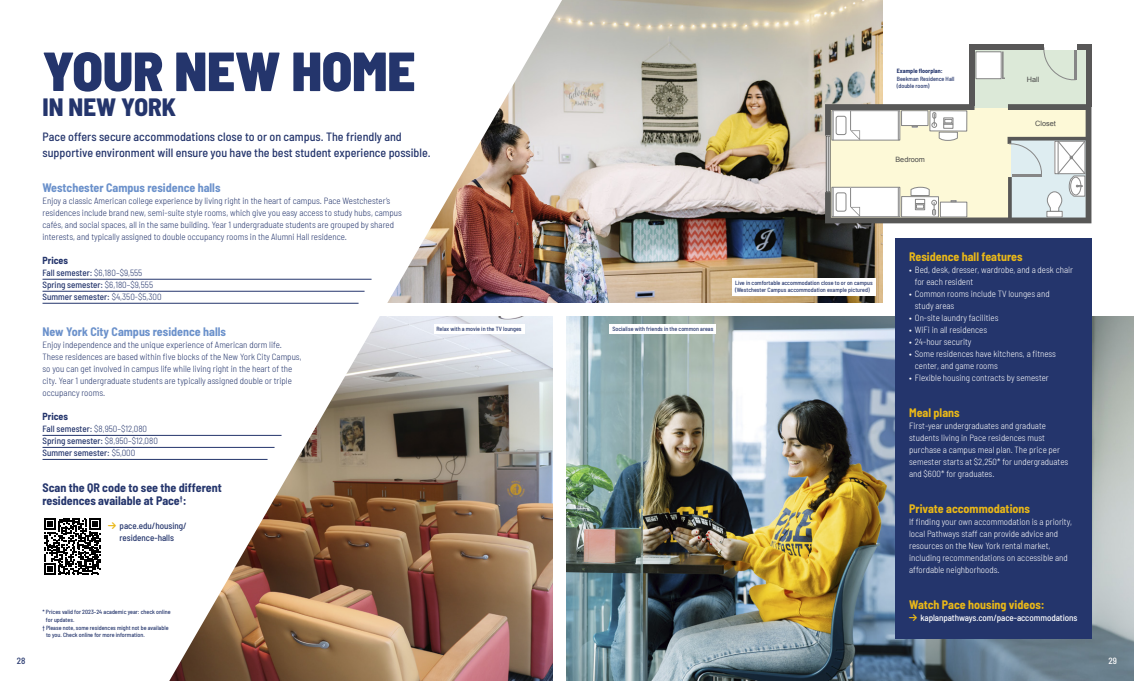
<style>
.page{position:relative;width:1134px;height:681px;background:#fff}
.page>*{position:absolute;margin:0;border:0;box-sizing:border-box;transform-origin:0 0}
.P_Barlow_Title_Large_UA{font:900 semi-condensed 55px "Barlow";color:#24356c}
.P_Barlow_Title_Small_UA{font:800 semi-condensed 25px "Barlow";color:#24356c}
.P_Standfirst_UA{font:500 semi-condensed 12px/16px "Barlow";color:#24356c}
.N_Barlow_Heading_UA{font:700 semi-condensed 12px "Barlow";color:#eab817}
.P_Barlow_Heading{font:700 semi-condensed 12px "Barlow";color:#6b91cb}
.N_Barlow_Heading{font:700 semi-condensed 12px/12px "Barlow";color:#24356c}
.P_Barlow_Subhead{font:700 semi-condensed 10px "Barlow";color:#24356c}
.P_Body{font:300 semi-condensed 9px/12px "Barlow";color:#24356c}
.N_Body_UA{font:300 semi-condensed 9px/12px "Barlow";color:#fff}
.P_Barlow_Rules{font:500 semi-condensed 9px "Barlow";color:#24356c}
.N_URL_UA{font:500 semi-condensed 9px "Barlow";letter-spacing:-.005em;color:#fff}
.P_URL{font:500 semi-condensed 9px/12px "Barlow";color:#24356c;text-align:center}
.P_Barlow_Rules-2{font:300 semi-condensed 9px "Barlow";color:#24356c}
.t1{font:7.3px "Arial";color:#4b4b4a}
.P_Smallprint_UA{font:500 semi-condensed 6px/7.2px "Barlow";color:#24356c}
.P_Smallprint_UA-2{font:700 semi-condensed 6px "Barlow";color:#24356c}
.s1{font-weight:300}
.s2{font-weight:500}
.s3{color:#eab817}
</style>
<div class="page">
<img style="left:562px;top:0;width:321px;height:302px">
<img style="left:567px;top:316px;width:567px;height:364px">
<img style="left:42px;top:0;width:520px;height:680px">
<hr style="left:43px;top:279px;width:329px;height:1px;background:#24356c">
<hr style="left:43px;top:291px;width:322px;height:1px;background:#24356c">
<hr style="left:43px;top:303px;width:316px;height:1px;background:#24356c">
<hr style="left:43px;top:435px;width:239px;height:1px;background:#24356c">
<hr style="left:43px;top:447px;width:232px;height:1px;background:#24356c">
<hr style="left:43px;top:459px;width:225px;height:1px;background:#24356c">
<div style="left:970px;top:50px;width:118px;height:57px;background:#dce9d8"></div>
<svg style="left:825px;top:104px;width:266px;height:119px;background:#e6e3c5"></svg>
<div style="left:832px;top:187px;width:68px;height:29px;background:#fff"></div>
<div style="left:831px;top:187px;width:69px;height:30px;border:1px solid #868686"></div>
<div style="left:836px;top:192px;width:10px;height:19px;border:1px solid #868686;border-radius:2px"></div>
<svg style="left:850px;top:187px;width:10px;height:30px"></svg>
<svg style="left:898px;top:187px;width:1px;height:29px"></svg>
<svg style="left:833px;top:187px;width:1px;height:29px"></svg>
<div style="left:901px;top:196px;width:37px;height:21px;background:#fff"></div>
<div style="left:901px;top:196px;width:38px;height:21px;border:1px solid #868686"></div>
<svg style="left:910px;top:186px;width:27px;height:29px"></svg>
<div style="left:976px;top:52px;width:25px;height:27px;background:#fff"></div>
<div style="left:975px;top:51px;width:26px;height:28px;border:1px solid #868686"></div>
<svg style="left:1002px;top:51px;width:3px;height:28px"></svg>
<div style="left:940px;top:202px;width:27px;height:15px;background:#fff"></div>
<div style="left:940px;top:202px;width:27px;height:15px;border:1px solid #868686"></div>
<svg style="left:950px;top:200px;width:7px;height:2px"></svg>
<svg style="left:1007px;top:137px;width:83px;height:85px;background:#c7cfd0"></svg>
<hr style="left:1074px;top:50px;width:3px;height:30px;background:#868686">
<svg style="left:1043px;top:47px;width:33px;height:34px"></svg>
<div style="left:826px;top:135px;width:4px;height:57px;border:1px solid #585857"></div>
<hr style="left:828px;top:136px;width:1px;height:56px;background:#585857">
<svg style="left:825px;top:104px;width:149px;height:37px"></svg>
<div style="left:901px;top:111px;width:27px;height:14px;background:#fff"></div>
<div style="left:901px;top:110px;width:27px;height:16px;border:1px solid #868686"></div>
<div style="left:1085px;top:44px;width:6px;height:63px;background:#585757"></div>
<div style="left:970px;top:44px;width:73px;height:6px;background:#585757"></div>
<div style="left:1077px;top:44px;width:12px;height:6px;background:#585757"></div>
<div style="left:969px;top:44px;width:6px;height:61px;background:#585757"></div>
<div style="left:895px;top:237px;width:196px;height:401px;background:#24356c"></div>
<div style="left:609px;top:323px;width:107px;height:10px;background:#fff"></div>
<div style="left:433px;top:323px;width:91px;height:10px;background:#fff"></div>
<div style="left:732px;top:278px;width:143px;height:17px;background:#fff"></div>
<div style="left:43px;top:516px;width:60px;height:60px;background:#fff"></div>
<svg style="left:44px;top:518px;width:57px;height:57px"></svg>
<svg style="left:108px;top:521px;width:8px;height:7px"></svg>
<p class="P_Barlow_Title_Large_UA" style="left:43px;top:31px;width:374px">YOUR NEW HOME</p>
<p class="P_Barlow_Title_Small_UA" style="left:43px;top:89px;width:135px">IN NEW YORK</p>
<p class="P_Standfirst_UA" style="left:43px;top:127px;width:389px">Pace offers secure accommodations close to or on campus. The friendly and supportive environment will ensure you have the best student experience possible.</p>
<p class="P_Barlow_Heading" style="left:43px;top:179px;width:179px">Westchester Campus residence halls</p>
<p class="P_Body" style="left:43px;top:194px;width:361px">Enjoy a classic American college experience by living right in the heart of campus. Pace Westchester’s residences include brand new, semi-suite style rooms, which give you easy access to study hubs, campus cafés, and social spaces, all in the same building. Year 1 undergraduate students are grouped by shared interests, and typically assigned to double occupancy rooms in the Alumni Hall residence.</p>
<p class="P_Barlow_Subhead" style="left:43px;top:253px;width:27px">Prices</p>
<p class="P_Barlow_Rules" style="left:43px;top:266px;width:101px">Fall semester: <span class="s1">$6,180–$9,555</span></p>
<p class="P_Barlow_Rules" style="left:43px;top:278px;width:112px">Spring semester: <span class="s1">$6,180–$9,555</span></p>
<p class="P_Barlow_Rules" style="left:43px;top:290px;width:120px">Summer semester: <span class="s1">$4,350-$5,300</span></p>
<p class="P_Barlow_Heading" style="left:43px;top:323px;width:185px">New York City Campus residence halls</p>
<p class="P_Body" style="left:43px;top:338px;width:261px">Enjoy independence and the unique experience of American dorm life.<br>These residences are based within five blocks of the New York City Campus, so you can get involved in campus life while living right in the heart of the city. Year 1 undergraduate students are typically assigned double or triple occupancy rooms.</p>
<p class="P_Barlow_Subhead" style="left:43px;top:409px;width:27px">Prices</p>
<p class="P_Barlow_Rules-2" style="left:43px;top:422px;width:106px"><span class="s2">Fall semester:</span> $8,950–$12,080</p>
<p class="P_Barlow_Rules" style="left:43px;top:434px;width:117px">Spring semester: <span class="s1">$8,950–$12,080</span></p>
<p class="P_Barlow_Rules" style="left:43px;top:446px;width:94px">Summer semester: <span class="s1">$5,000</span></p>
<p class="P_Smallprint_UA" style="left:436px;top:324px;width:87px">Relax with a movie in the TV lounges</p>
<p class="P_Smallprint_UA" style="left:612px;top:324px;width:102px">Socialise with friends in the common areas</p>
<p class="N_Barlow_Heading" style="left:43px;top:481px;width:181px">Scan the QR code to see the different residences available at Pace<sup>†</sup>:</p>
<p class="P_URL" style="left:108px;top:518px;width:80px"><span class="s3">□▼</span> pace.edu/housing/ residence-halls</p>
<p class="P_Smallprint_UA" style="left:735px;top:279px;width:139px">Live in comfortable accommodation close to or on campus (Westchester Campus accommodation example pictured)</p>
<p class="P_Smallprint_UA" style="left:46px;top:608px;width:126px;text-indent:-3px">* Prices valid for 2023–24 academic year: check online for updates.</p>
<p class="P_Smallprint_UA" style="left:46px;top:623px;width:124px;text-indent:-4px">† Please note, some residences might not be available to you. Check online for more information.</p>
<p class="P_Smallprint_UA-2" style="left:897px;top:66px;width:47px">Example floorplan:</p>
<p class="P_Smallprint_UA" style="left:897px;top:75px;width:59px">Beekman Residence Hall (double room)</p>
<p class="t1" style="left:895px;top:155px;width:31px">Bedroom</p>
<p class="t1" style="left:1027px;top:75px;width:14px">Hall</p>
<p class="t1" style="left:1035px;top:118px;width:22px">Closet</p>
<p class="N_Barlow_Heading_UA" style="left:909px;top:248px;width:115px">Residence hall features</p>
<p class="N_Body_UA" style="left:915px;top:263px;width:160px;text-indent:-6px">• Bed, desk, dresser, wardrobe, and a desk chair for each resident</p>
<p class="N_Body_UA" style="left:915px;top:287px;width:136px;text-indent:-6px">• Common rooms include TV lounges and study areas</p>
<p class="N_Body_UA" style="left:909px;top:311px;width:91px">• On-site laundry facilities</p>
<p class="N_Body_UA" style="left:909px;top:323px;width:79px">• WiFi in all residences</p>
<p class="N_Body_UA" style="left:909px;top:335px;width:64px">• 24-hour security</p>
<p class="N_Body_UA" style="left:915px;top:347px;width:143px;text-indent:-6px">• Some residences have kitchens, a fitness center, and game rooms</p>
<p class="N_Body_UA" style="left:909px;top:371px;width:141px">• Flexible housing contracts by semester</p>
<p class="N_Barlow_Heading_UA" style="left:909px;top:404px;width:52px">Meal plans</p>
<p class="N_Body_UA" style="left:909px;top:419px;width:161px">First-year undergraduates and graduate students living in Pace residences must purchase a campus meal plan. The price per semester starts at $2,250* for undergraduates and $600* for graduates.</p>
<p class="N_Barlow_Heading_UA" style="left:909px;top:500px;width:122px">Private accommodations</p>
<p class="N_Body_UA" style="left:909px;top:515px;width:164px">If finding your own accommodation is a priority, local Pathways staff can provide advice and resources on the New York rental market, including recommendations on accessible and affordable neighborhoods.</p>
<p class="N_Barlow_Heading_UA" style="left:909px;top:596px;width:137px">Watch Pace housing videos:</p>
<p class="N_URL_UA" style="left:909px;top:611px;width:170px"><span class="s3">□▼</span> kaplanpathways.com/pace-accommodations</p>
<p class="P_URL" style="left:17px;top:653px;width:10px">28</p>
<p class="N_URL_UA" style="left:1108px;top:653px;width:10px">29</p>
</div>
